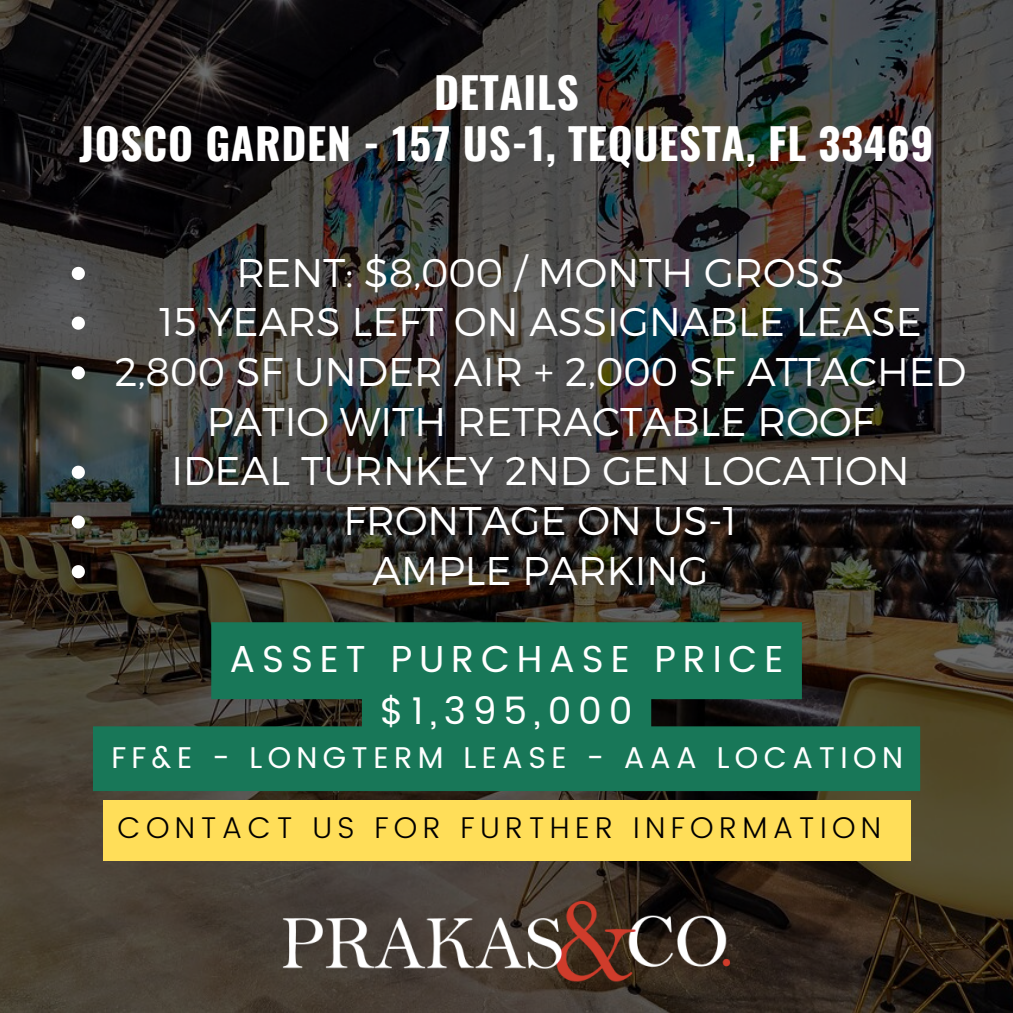
<style>
.page{position:relative;width:1013px;height:1013px;background:#fff}
.page>*{position:absolute;margin:0;border:0;box-sizing:border-box;transform-origin:0 0}
.t1{font:700 42.75px "Oswald";letter-spacing:.015em;color:#fff}
.t2{font:300 40px/49.8px "Montserrat";color:#fff;text-align:center}
.t3{font:37.5px/51.5px "Poppins";letter-spacing:.18em;color:#fff;text-align:center}
.t4{font:300 30px "Poppins";letter-spacing:.18em;color:#000}
.t5{font:30px "Poppins";letter-spacing:.18em;color:#fff}
</style>
<div class="page">
<img style="left:0;top:0;width:1012px;height:1012px">
<svg style="left:72px;top:267px;width:13px;height:13px"></svg>
<svg style="left:72px;top:316px;width:13px;height:14px"></svg>
<svg style="left:72px;top:366px;width:13px;height:13px"></svg>
<svg style="left:72px;top:465px;width:13px;height:14px"></svg>
<svg style="left:72px;top:515px;width:13px;height:13px"></svg>
<svg style="left:72px;top:565px;width:13px;height:13px"></svg>
<img style="left:276px;top:884px;width:460px;height:115px">
<div style="left:103px;top:799px;width:807px;height:61px;background:#ffde59"></div>
<svg style="left:93px;top:622px;width:827px;height:169px;background:#1f664b"></svg>
<p class="t1" style="left:434px;top:59px;width:146px">DETAILS</p>
<p class="t1" style="left:79px;top:109px;width:855px">JOSCO GARDEN - 157 US-1, TEQUESTA, FL 33469</p>
<p class="t2" style="left:236px;top:245px;width:610px">RENT: $8,000 / MONTH GROSS</p>
<p class="t2" style="left:159px;top:295px;width:764px">15 YEARS LEFT ON ASSIGNABLE LEASE</p>
<p class="t2" style="left:114px;top:345px;width:853px">2,800 SF UNDER AIR + 2,000 SF ATTACHED<br>PATIO WITH RETRACTABLE ROOF</p>
<p class="t2" style="left:171px;top:444px;width:739px">IDEAL TURNKEY 2ND GEN LOCATION</p>
<p class="t2" style="left:343px;top:494px;width:395px">FRONTAGE ON US-1</p>
<p class="t2" style="left:372px;top:543px;width:337px">AMPLE PARKING</p>
<p class="t3" style="left:230px;top:633px;width:555px">ASSET PURCHASE PRICE $1,395,000</p>
<p class="t5" style="left:111px;top:739px;width:793px">FF&amp;E - LONGTERM LEASE - AAA LOCATION</p>
<p class="t4" style="left:117px;top:809px;width:765px">CONTACT US FOR FURTHER INFORMATION</p>
</div>
